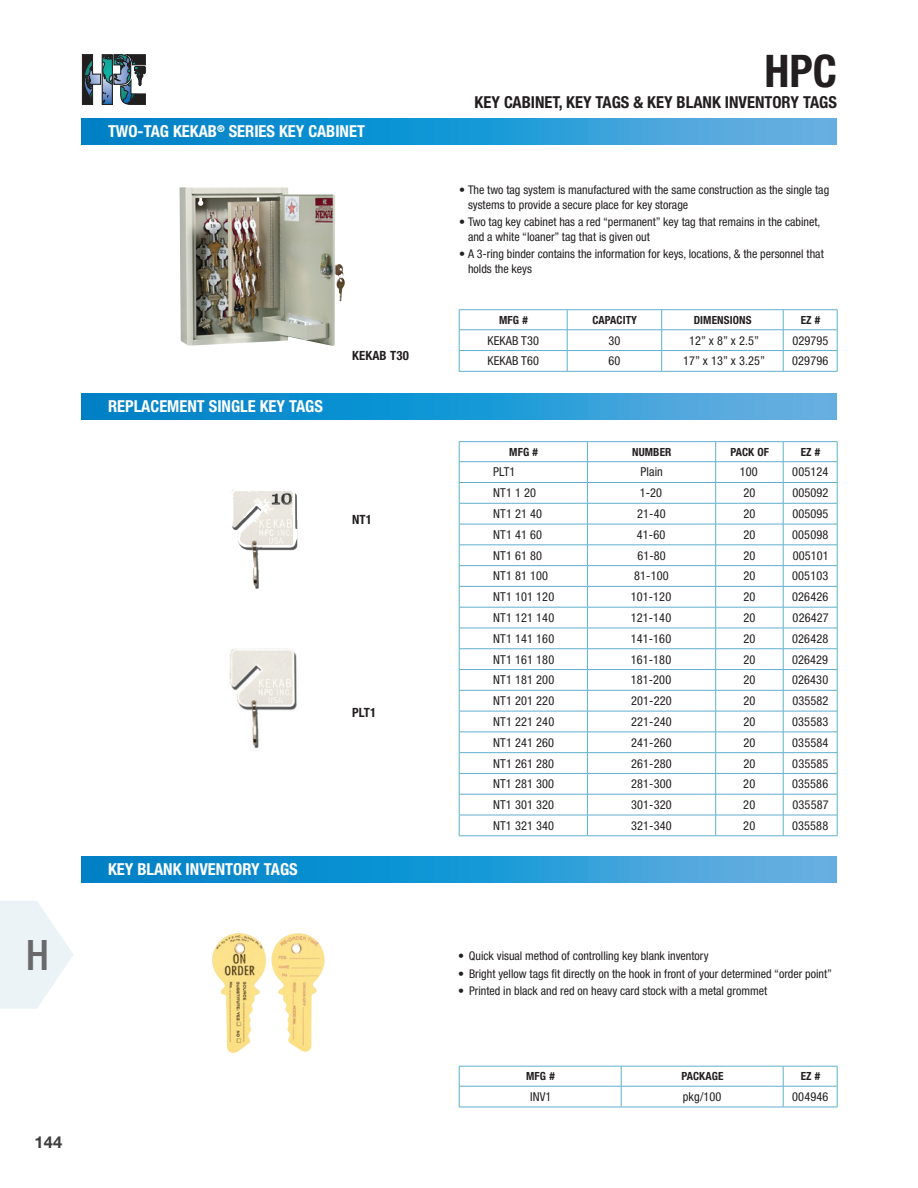
<style>
.page{position:relative;width:918px;height:1188px;background:#fff}
.page>*{position:absolute;margin:0;border:0;box-sizing:border-box;transform-origin:0 0}
.t1{font:700 condensed 45px "Helvetica Neue LT Std";color:#231f20}
.t2{font:500 condensed 42px "Helvetica Neue LT Std";color:#69696c}
.t3{font:700 condensed 16.5px "Helvetica Neue LT Std";color:#fff}
.t4{font:700 condensed 16.5px "Helvetica Neue LT Std";color:#231f20}
.t5{font:700 16.5px "Helvetica Neue LT Std";color:#3e3e3f}
.t6{font:700 condensed 12.75px "Helvetica Neue LT Std";letter-spacing:.01em;color:#231f20}
.t7{font:condensed 12.3px "Helvetica Neue LT Std";letter-spacing:.01em;color:#231f20}
.t8{font:condensed 12px/15px "Helvetica Neue LT Std";color:#231f20}
.t9{font:700 condensed 11.25px "Helvetica Neue LT Std";letter-spacing:.01em;color:#231f20}
</style>
<div class="page">
<svg style="left:82px;top:54px;width:64px;height:51px"></svg>
<svg style="left:621px;top:1067px;width:1px;height:40px"></svg>
<svg style="left:783px;top:1067px;width:1px;height:40px"></svg>
<hr style="left:459px;top:1107px;width:162px;height:1px;background:#5fb0cc">
<hr style="left:621px;top:1107px;width:162px;height:1px;background:#5fb0cc">
<hr style="left:783px;top:1107px;width:54px;height:1px;background:#5fb0cc">
<hr style="left:459px;top:1066px;width:162px;height:1px;background:#5fb0cc">
<svg style="left:459px;top:1066px;width:1px;height:41px"></svg>
<hr style="left:621px;top:1066px;width:162px;height:1px;background:#5fb0cc">
<hr style="left:783px;top:1066px;width:54px;height:1px;background:#5fb0cc">
<svg style="left:837px;top:1066px;width:1px;height:41px"></svg>
<hr style="left:459px;top:1086px;width:162px;height:1px;background:#5fb0cc">
<hr style="left:621px;top:1086px;width:162px;height:1px;background:#5fb0cc">
<hr style="left:783px;top:1086px;width:54px;height:1px;background:#5fb0cc">
<svg style="left:81px;top:119px;width:756px;height:16px;background:#2598d4"></svg>
<img style="left:0;top:135px;width:838px;height:918px">
<h3 class="t3" style="left:108px;top:121px;width:258px">TWO-TAG KEKAB<sup>®</sup> SERIES KEY CABINET</h3>
<h3 class="t3" style="left:108px;top:396px;width:217px">REPLACEMENT SINGLE KEY TAGS</h3>
<p class="t6" style="left:352px;top:348px;width:58px">KEKAB T30</p>
<p class="t6" style="left:352px;top:512px;width:21px">NT 1</p>
<h2 class="t2" style="left:26px;top:931px;width:25px">H</h2>
<p class="t6" style="left:352px;top:705px;width:26px">PLT1</p>
<h3 class="t3" style="left:108px;top:859px;width:191px">KEY BLANK INVENTORY TAGS</h3>
<h3 class="t5" style="left:34px;top:1132px;width:29px">144</h3>
<h1 class="t1" style="left:764px;top:43px;width:74px">HPC</h1>
<h3 class="t4" style="left:475px;top:92px;width:364px">KEY CABINET, KEY TAGS &amp; KEY BLANK INVENTORY TAGS</h3>
<p class="t8" style="left:468px;top:182px;width:363px;text-indent:-9px">• The two tag system is manufactured with the same construction as the single tag systems to provide a secure place for key storage</p>
<p class="t8" style="left:468px;top:214px;width:354px;text-indent:-9px">• Two tag key cabinet has a red “permanent” key tag that remains in the cabinet, and a white “loaner” tag that is given out</p>
<p class="t8" style="left:468px;top:246px;width:357px;text-indent:-9px">• A 3-ring binder contains the information for keys, locations, &amp; the personnel that holds the keys</p>
<p class="t9" style="left:499px;top:313px;width:30px">MFG #</p>
<p class="t9" style="left:593px;top:313px;width:46px">CAPACITY</p>
<p class="t9" style="left:694px;top:313px;width:59px">DIMENSIONS</p>
<p class="t9" style="left:801px;top:313px;width:21px">EZ #</p>
<p class="t7" style="left:488px;top:333px;width:53px">KEKAB T30</p>
<p class="t7" style="left:608px;top:333px;width:13px">30</p>
<p class="t7" style="left:689px;top:333px;width:72px">12” x 8” x 2.5”</p>
<p class="t7" style="left:792px;top:333px;width:38px">029795</p>
<p class="t7" style="left:488px;top:354px;width:53px">KEKAB T60</p>
<p class="t7" style="left:609px;top:354px;width:13px">60</p>
<p class="t7" style="left:683px;top:354px;width:84px">17” x 13” x 3.25”</p>
<p class="t7" style="left:792px;top:354px;width:38px">029796</p>
<p class="t9" style="left:509px;top:445px;width:30px">MFG #</p>
<p class="t9" style="left:632px;top:445px;width:41px">NUMBER</p>
<p class="t9" style="left:730px;top:445px;width:40px">PACK OF</p>
<p class="t9" style="left:801px;top:445px;width:21px">EZ #</p>
<p class="t7" style="left:493px;top:465px;width:24px">PLT1</p>
<p class="t7" style="left:640px;top:465px;width:24px">Plain</p>
<p class="t7" style="left:740px;top:465px;width:19px">100</p>
<p class="t7" style="left:792px;top:465px;width:38px">005124</p>
<p class="t7" style="left:493px;top:486px;width:44px">NT1 1 20</p>
<p class="t7" style="left:640px;top:486px;width:24px">1-20</p>
<p class="t7" style="left:743px;top:486px;width:13px">20</p>
<p class="t7" style="left:792px;top:486px;width:38px">005092</p>
<p class="t7" style="left:493px;top:507px;width:50px">NT1 21 40</p>
<p class="t7" style="left:637px;top:507px;width:30px">21-40</p>
<p class="t7" style="left:743px;top:507px;width:13px">20</p>
<p class="t7" style="left:792px;top:507px;width:38px">005095</p>
<p class="t7" style="left:493px;top:527px;width:50px">NT1 41 60</p>
<p class="t7" style="left:637px;top:527px;width:30px">41-60</p>
<p class="t7" style="left:743px;top:527px;width:13px">20</p>
<p class="t7" style="left:792px;top:527px;width:38px">005098</p>
<p class="t7" style="left:493px;top:548px;width:50px">NT1 61 80</p>
<p class="t7" style="left:637px;top:548px;width:30px">61-80</p>
<p class="t7" style="left:743px;top:548px;width:13px">20</p>
<p class="t7" style="left:793px;top:548px;width:38px">005101</p>
<p class="t7" style="left:493px;top:569px;width:56px">NT1 81 100</p>
<p class="t7" style="left:634px;top:569px;width:36px">81-100</p>
<p class="t7" style="left:743px;top:569px;width:13px">20</p>
<p class="t7" style="left:792px;top:569px;width:38px">005103</p>
<p class="t7" style="left:493px;top:590px;width:62px">NT1 101 120</p>
<p class="t7" style="left:631px;top:590px;width:42px">101-120</p>
<p class="t7" style="left:743px;top:590px;width:13px">20</p>
<p class="t7" style="left:792px;top:590px;width:38px">026426</p>
<p class="t7" style="left:493px;top:611px;width:62px">NT1 121 140</p>
<p class="t7" style="left:631px;top:611px;width:42px">121-140</p>
<p class="t7" style="left:743px;top:611px;width:13px">20</p>
<p class="t7" style="left:793px;top:611px;width:38px">026427</p>
<p class="t7" style="left:493px;top:631px;width:62px">NT1 141 160</p>
<p class="t7" style="left:631px;top:631px;width:42px">141-160</p>
<p class="t7" style="left:743px;top:631px;width:13px">20</p>
<p class="t7" style="left:792px;top:631px;width:38px">026428</p>
<p class="t7" style="left:493px;top:652px;width:62px">NT1 161 180</p>
<p class="t7" style="left:631px;top:652px;width:42px">161-180</p>
<p class="t7" style="left:743px;top:652px;width:13px">20</p>
<p class="t7" style="left:792px;top:652px;width:38px">026429</p>
<p class="t7" style="left:493px;top:673px;width:62px">NT1 181 200</p>
<p class="t7" style="left:631px;top:673px;width:42px">181-200</p>
<p class="t7" style="left:743px;top:673px;width:13px">20</p>
<p class="t7" style="left:792px;top:673px;width:38px">026430</p>
<p class="t7" style="left:493px;top:694px;width:62px">NT1 201 220</p>
<p class="t7" style="left:631px;top:694px;width:42px">201-220</p>
<p class="t7" style="left:743px;top:694px;width:13px">20</p>
<p class="t7" style="left:792px;top:694px;width:38px">035582</p>
<p class="t7" style="left:493px;top:714px;width:62px">NT1 221 240</p>
<p class="t7" style="left:631px;top:714px;width:42px">221-240</p>
<p class="t7" style="left:743px;top:714px;width:13px">20</p>
<p class="t7" style="left:792px;top:714px;width:38px">035583</p>
<p class="t7" style="left:493px;top:735px;width:62px">NT1 241 260</p>
<p class="t7" style="left:631px;top:735px;width:42px">241-260</p>
<p class="t7" style="left:743px;top:735px;width:13px">20</p>
<p class="t7" style="left:792px;top:735px;width:38px">035584</p>
<p class="t7" style="left:493px;top:756px;width:62px">NT1 261 280</p>
<p class="t7" style="left:631px;top:756px;width:42px">261-280</p>
<p class="t7" style="left:743px;top:756px;width:13px">20</p>
<p class="t7" style="left:792px;top:756px;width:38px">035585</p>
<p class="t7" style="left:493px;top:777px;width:62px">NT1 281 300</p>
<p class="t7" style="left:631px;top:777px;width:42px">281-300</p>
<p class="t7" style="left:743px;top:777px;width:13px">20</p>
<p class="t7" style="left:792px;top:777px;width:38px">035586</p>
<p class="t7" style="left:493px;top:798px;width:62px">NT1 301 320</p>
<p class="t7" style="left:631px;top:798px;width:42px">301-320</p>
<p class="t7" style="left:743px;top:798px;width:13px">20</p>
<p class="t7" style="left:793px;top:798px;width:38px">035587</p>
<p class="t7" style="left:493px;top:818px;width:62px">NT1 321 340</p>
<p class="t7" style="left:631px;top:818px;width:42px">321-340</p>
<p class="t7" style="left:743px;top:818px;width:13px">20</p>
<p class="t7" style="left:792px;top:818px;width:38px">035588</p>
<p class="t8" style="left:458px;top:949px;width:252px">• Quick visual method of controlling key blank inventory</p>
<p class="t8" style="left:458px;top:966px;width:375px">• Bright yellow tags fit directly on the hook in front of your determined “order point”</p>
<p class="t8" style="left:458px;top:983px;width:310px">• Printed in black and red on heavy card stock with a metal grommet</p>
<p class="t9" style="left:526px;top:1069px;width:30px">MFG #</p>
<p class="t9" style="left:681px;top:1069px;width:44px">PACKAGE</p>
<p class="t9" style="left:801px;top:1069px;width:21px">EZ #</p>
<p class="t7" style="left:530px;top:1090px;width:23px">INV1</p>
<p class="t7" style="left:683px;top:1090px;width:40px">pkg/100</p>
<p class="t7" style="left:792px;top:1090px;width:38px">004946</p>
</div>
